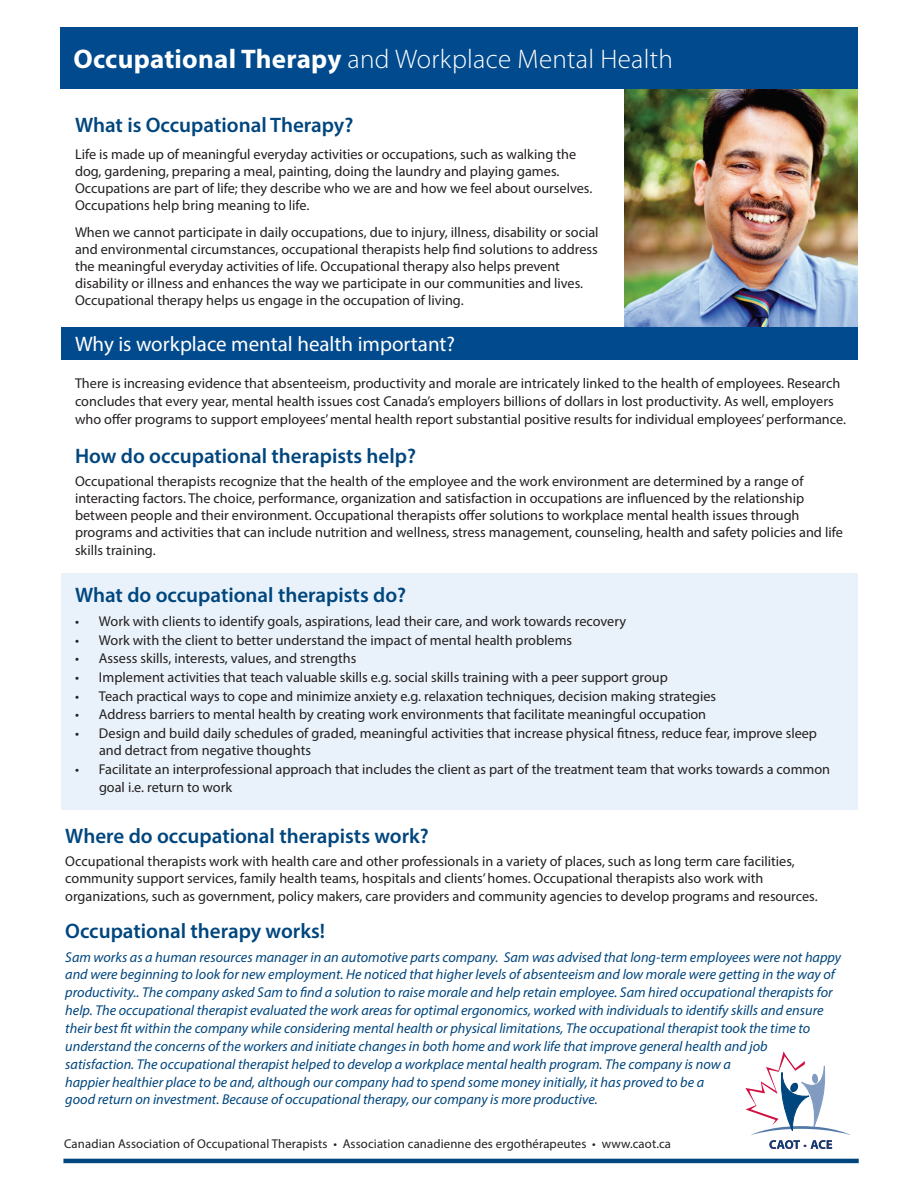
<style>
.page{position:relative;width:918px;height:1188px;background:#fff}
.page>*{position:absolute;margin:0;border:0;box-sizing:border-box;transform-origin:0 0}
.t1{font:300 27px "Myriad Pro";letter-spacing:.01em;color:#fff}
.t2{font:600 21px "Myriad Pro";color:#00467e}
.t3{font:21px "Myriad Pro";color:#fff}
.t4{font:14.25px/17.1px "Myriad Pro";color:#231f20}
.t5{font:italic 14.25px/17.9px "Myriad Pro";color:#00467e}
.t6{font:12.75px "Myriad Pro";letter-spacing:.01em;color:#231f20}
.s1{font-weight:700}
</style>
<div class="page">
<div style="left:62px;top:573px;width:796px;height:237px;background:#e9f2fa"></div>
<svg style="left:745px;top:1051px;width:106px;height:98px"></svg>
<hr style="left:63px;top:1159px;width:796px;height:4px;background:#00467e">
<img style="left:625px;top:89px;width:233px;height:238px">
<div style="left:61px;top:27px;width:797px;height:62px;background:#004a8d"></div>
<div style="left:62px;top:327px;width:796px;height:33px;background:#004a8d"></div>
<p class="t1" style="left:74px;top:44px;width:601px"><span class="s1">Occupational Therapy</span> and Workplace Mental Health</p>
<p class="t2" style="left:75px;top:111px;width:280px">What is Occupational Therapy?</p>
<p class="t4" style="left:75px;top:145px;width:519px">Life is made up of meaningful everyday activities or occupations, such as walking the dog, gardening, preparing a meal, painting, doing the laundry and playing games.<br>Occupations are part of life; they describe who we are and how we feel about ourselves.<br>Occupations help bring meaning to life.</p>
<p class="t4" style="left:75px;top:223px;width:525px">When we cannot participate in daily occupations, due to injury, illness, disability or social and environmental circumstances, occupational therapists help find solutions to address the meaningful everyday activities of life. Occupational therapy also helps prevent disability or illness and enhances the way we participate in our communities and lives.<br>Occupational therapy helps us engage in the occupation of living.</p>
<p class="t3" style="left:75px;top:331px;width:382px">Why is workplace mental health important?</p>
<p class="t4" style="left:75px;top:375px;width:773px;line-height:17.5px">There is increasing evidence that absenteeism, productivity and morale are intricately linked to the health of employees. Research concludes that every year, mental health issues cost Canada’s employers billions of dollars in lost productivity. As well, employers who offer programs to support employees’ mental health report substantial positive results for individual employees’ performance.</p>
<p class="t2" style="left:75px;top:442px;width:343px">How do occupational therapists help?</p>
<p class="t4" style="left:75px;top:473px;width:769px">Occupational therapists recognize that the health of the employee and the work environment are determined by a range of interacting factors. The choice, performance, organization and satisfaction in occupations are influenced by the relationship between people and their environment. Occupational therapists offer solutions to workplace mental health issues through programs and activities that can include nutrition and wellness, stress management, counseling, health and safety policies and life skills training.</p>
<p class="t2" style="left:75px;top:582px;width:333px">What do occupational therapists do?</p>
<p class="t4" style="left:75px;top:612px;width:553px">• Work with clients to identify goals, aspirations, lead their care, and work towards recovery</p>
<p class="t4" style="left:75px;top:631px;width:499px">• Work with the client to better understand the impact of mental health problems</p>
<p class="t4" style="left:75px;top:650px;width:283px">• Assess skills, interests, values, and strengths</p>
<p class="t4" style="left:75px;top:668px;width:594px">• Implement activities that teach valuable skills e.g. social skills training with a peer support group</p>
<p class="t4" style="left:75px;top:687px;width:643px">• Teach practical ways to cope and minimize anxiety e.g. relaxation techniques, decision making strategies</p>
<p class="t4" style="left:75px;top:706px;width:633px">• Address barriers to mental health by creating work environments that facilitate meaningful occupation</p>
<p class="t4" style="left:99px;top:725px;width:720px;text-indent:-24px">• Design and build daily schedules of graded, meaningful activities that increase physical fitness, reduce fear, improve sleep and detract from negative thoughts</p>
<p class="t4" style="left:99px;top:760px;width:733px;line-height:18px;text-indent:-24px">• Facilitate an interprofessional approach that includes the client as part of the treatment team that works towards a common goal i.e. return to work</p>
<p class="t2" style="left:65px;top:822px;width:365px">Where do occupational therapists work?</p>
<p class="t4" style="left:65px;top:853px;width:754px;line-height:17.5px">Occupational therapists work with health care and other professionals in a variety of places, such as long term care facilities, community support services, family health teams, hospitals and clients’ homes. Occupational therapists also work with organizations, such as government, policy makers, care providers and community agencies to develop programs and resources.</p>
<p class="t2" style="left:65px;top:918px;width:261px">Occupational therapy works!</p>
<p class="t5" style="left:65px;top:948px;width:777px">Sam works as a human resources manager in an automotive parts company. Sam was advised that long-term employees were not happy and were beginning to look for new employment. He noticed that higher levels of absenteeism and low morale were getting in the way of productivity.. The company asked Sam to find a solution to raise morale and help retain employee. Sam hired occupational therapists for help. The occupational therapist evaluated the work areas for optimal ergonomics, worked with individuals to identify skills and ensure their best fit within the company while considering mental health or physical limitations, The occupational therapist took the time to understand the concerns of the workers and initiate changes in both home and work life that improve general health and job<br>satisfaction. The occupational therapist helped to develop a workplace mental health program. The company is now a<br>happier healthier place to be and, although our company had to spend some money initially, it has proved to be a<br>good return on investment. Because of occupational therapy, our company is more productive.</p>
<p class="t6" style="left:64px;top:1136px;width:608px">Canadian Association of Occupational Therapists • Association canadienne des ergothérapeutes • www.caot.ca</p>
</div>
